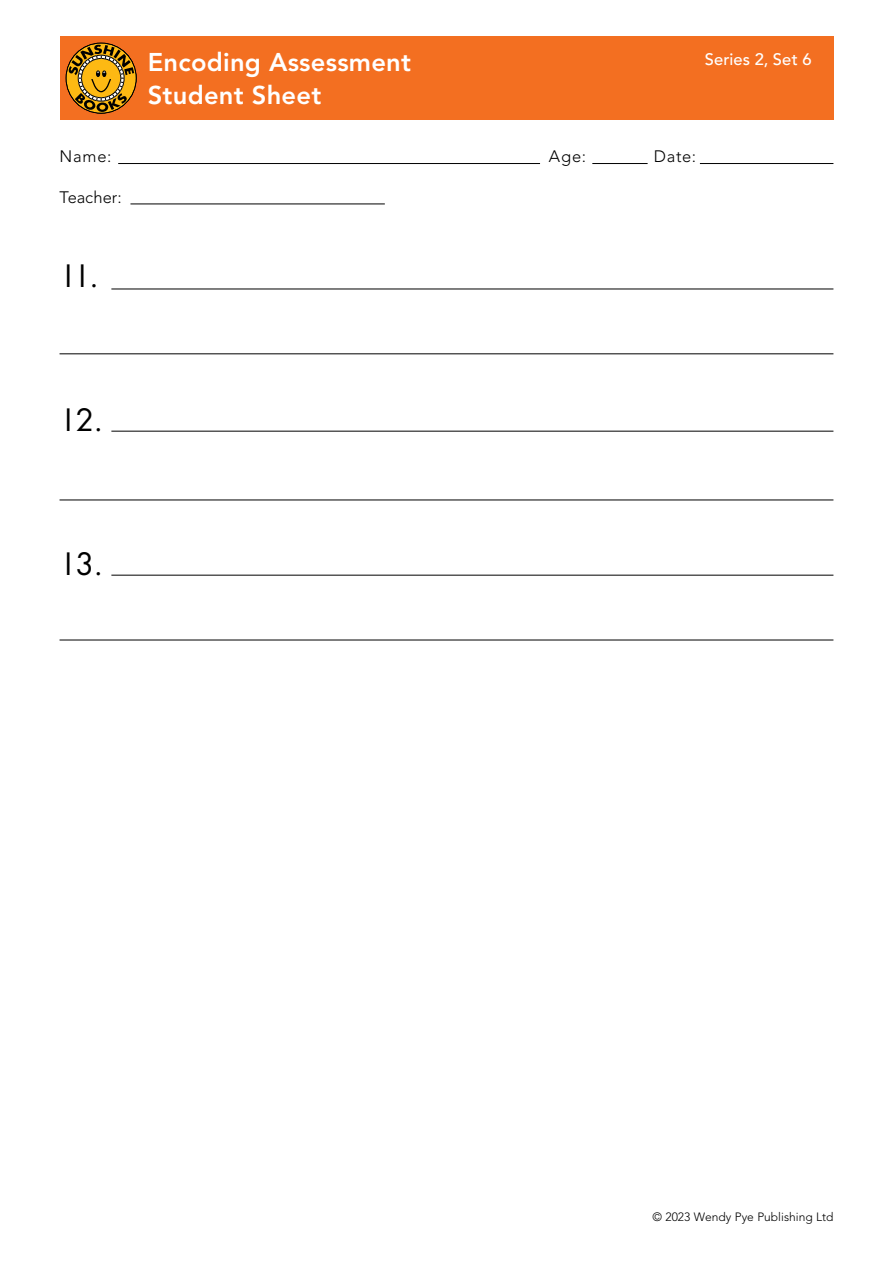
<style>
.page{position:relative;width:893px;height:1263px;background:#fff}
.page>*{position:absolute;margin:0;border:0;box-sizing:border-box;transform-origin:0 0}
.t1{font:30px "US Asunshine";color:#000}
.t2{font:800 25.5px "Avenir LT Std";letter-spacing:.01em;color:#fff}
.t3{font:300 16.5px "Avenir LT Std";letter-spacing:.04em;color:#000}
.t4{font:500 16.5px "Avenir LT Std";letter-spacing:.005em;color:#fff}
.t5{font:300 16.5px "Avenir LT Std";color:#000}
.t6{font:300 12px "Avenir LT Std";color:#000}
</style>
<div class="page">
<div style="left:60px;top:36px;width:773px;height:84px;background:#f36f21"></div>
<svg style="left:65px;top:42px;width:72px;height:72px"></svg>
<hr style="left:118px;top:163px;width:422px;height:1px;background:#000">
<hr style="left:592px;top:163px;width:56px;height:1px;background:#000">
<hr style="left:700px;top:163px;width:133px;height:1px;background:#000">
<hr style="left:130px;top:204px;width:255px;height:1px;background:#000">
<hr style="left:111px;top:289px;width:722px;height:1px;background:#000">
<hr style="left:111px;top:431px;width:722px;height:1px;background:#000">
<hr style="left:60px;top:354px;width:773px;height:1px;background:#000">
<hr style="left:60px;top:500px;width:773px;height:1px;background:#000">
<hr style="left:111px;top:575px;width:722px;height:1px;background:#000">
<hr style="left:60px;top:640px;width:773px;height:1px;background:#000">
<p class="t2" style="left:148px;top:47px;width:265px">Encoding Assessment</p>
<p class="t4" style="left:705px;top:49px;width:108px">Series 2, Set 6</p>
<p class="t2" style="left:148px;top:80px;width:175px">Student Sheet</p>
<p class="t3" style="left:60px;top:147px;width:53px">Name:</p>
<p class="t3" style="left:549px;top:147px;width:39px">Age:</p>
<p class="t3" style="left:654px;top:147px;width:44px">Date:</p>
<p class="t5" style="left:60px;top:187px;width:64px">Teacher:</p>
<p class="t1" style="left:60px;top:255px;width:41px">11.</p>
<p class="t1" style="left:60px;top:399px;width:45px">12.</p>
<p class="t1" style="left:60px;top:543px;width:45px">13.</p>
<p class="t6" style="left:652px;top:1210px;width:183px">© 2023 Wendy Pye Publishing Ltd</p>
</div>
